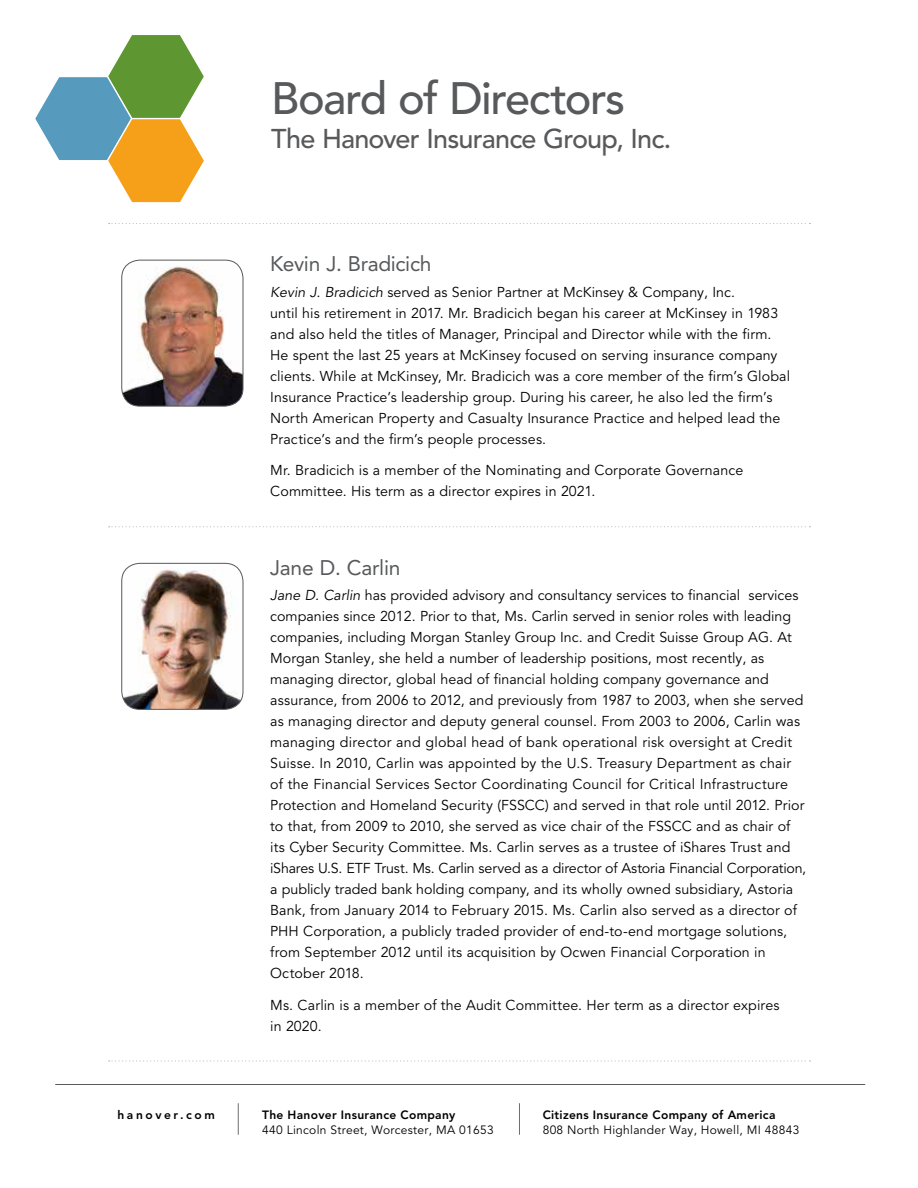
<style>
.page{position:relative;width:918px;height:1188px;background:#fff}
.page>*{position:absolute;margin:0;border:0;box-sizing:border-box;transform-origin:0 0}
.t1{font:500 45px "Avenir LT Std";letter-spacing:-.035em;color:#58595b}
.t2{font:500 27px "Avenir LT Std";letter-spacing:-.03em;color:#58595b}
.t3{font:21px "Avenir LT Std";letter-spacing:-.015em;color:#58595b}
.t4{font:14.25px/21px "Avenir LT Std";letter-spacing:.005em;color:#000}
.t5{font:12px "Avenir LT Std";letter-spacing:.025em;color:#000}
.t6{font:800 12px "Avenir LT Std";letter-spacing:.025em;color:#000}
.t7{font:800 12px "Avenir LT Std";letter-spacing:.22em;color:#000}
.s1{font-style:italic}
</style>
<div class="page">
<svg style="left:109px;top:223px;width:701px;height:1px"></svg>
<svg style="left:109px;top:526px;width:701px;height:1px"></svg>
<svg style="left:109px;top:1060px;width:701px;height:2px"></svg>
<img style="left:122px;top:260px;width:121px;height:146px">
<div style="left:122px;top:260px;width:121px;height:146px;border:1px solid #58595b;border-radius:18px"></div>
<img style="left:122px;top:563px;width:121px;height:146px">
<div style="left:122px;top:563px;width:121px;height:147px;border:1px solid #58595b;border-radius:18px"></div>
<hr style="left:55px;top:1084px;width:810px;height:1px;background:#5a5b5d">
<hr style="left:519px;top:1103px;width:1px;height:32px;background:#6d6e71">
<hr style="left:238px;top:1103px;width:1px;height:32px;background:#6d6e71">
<svg style="left:35px;top:35px;width:169px;height:168px"></svg>
<h1 class="t1" style="left:271px;top:72px;width:356px">Board of Directors</h1>
<h2 class="t2" style="left:271px;top:123px;width:402px">The Hanover Insurance Group, Inc.</h2>
<h3 class="t3" style="left:270px;top:252px;width:163px">Kevin J. Bradicich</h3>
<p class="t4" style="left:270px;top:282px;width:521px"><span class="s1">Kevin J. Bradicich</span> served as Senior Partner at McKinsey &amp; Company, Inc.<br>until his retirement in 2017. Mr. Bradicich began his career at McKinsey in 1983 and also held the titles of Manager, Principal and Director while with the firm.<br>He spent the last 25 years at McKinsey focused on serving insurance company clients. While at McKinsey, Mr. Bradicich was a core member of the firm’s Global Insurance Practice’s leadership group. During his career, he also led the firm’s North American Property and Casualty Insurance Practice and helped lead the Practice’s and the firm’s people processes.</p>
<p class="t4" style="left:270px;top:460px;width:475px">Mr. Bradicich is a member of the Nominating and Corporate Governance<br>Committee. His term as a director expires in 2021.</p>
<h3 class="t3" style="left:270px;top:555px;width:132px">Jane D. Carlin</h3>
<p class="t4" style="left:270px;top:585px;width:538px"><span class="s1">Jane D. Carlin</span> has provided advisory and consultancy services to financial services companies since 2012. Prior to that, Ms. Carlin served in senior roles with leading companies, including Morgan Stanley Group Inc. and Credit Suisse Group AG. At Morgan Stanley, she held a number of leadership positions, most recently, as managing director, global head of financial holding company governance and assurance, from 2006 to 2012, and previously from 1987 to 2003, when she served as managing director and deputy general counsel. From 2003 to 2006, Carlin was managing director and global head of bank operational risk oversight at Credit Suisse. In 2010, Carlin was appointed by the U.S. Treasury Department as chair of the Financial Services Sector Coordinating Council for Critical Infrastructure Protection and Homeland Security (FSSCC) and served in that role until 2012. Prior to that, from 2009 to 2010, she served as vice chair of the FSSCC and as chair of its Cyber Security Committee. Ms. Carlin serves as a trustee of iShares Trust and iShares U.S. ETF Trust. Ms. Carlin served as a director of Astoria Financial Corporation, a publicly traded bank holding company, and its wholly owned subsidiary, Astoria Bank, from January 2014 to February 2015. Ms. Carlin also served as a director of PHH Corporation, a publicly traded provider of end-to-end mortgage solutions, from September 2012 until its acquisition by Ocwen Financial Corporation in October 2018.</p>
<p class="t4" style="left:270px;top:995px;width:511px">Ms. Carlin is a member of the Audit Committee. Her term as a director expires in 2020.</p>
<p class="t7" style="left:117px;top:1108px;width:99px">hanover.com</p>
<p class="t6" style="left:262px;top:1108px;width:195px">The Hanover Insurance Company</p>
<p class="t6" style="left:543px;top:1108px;width:234px">Citizens Insurance Company of America</p>
<p class="t5" style="left:262px;top:1123px;width:233px">440 Lincoln Street, Worcester, MA 01653</p>
<p class="t5" style="left:543px;top:1123px;width:258px">808 North Highlander Way, Howell, MI 48843</p>
</div>
